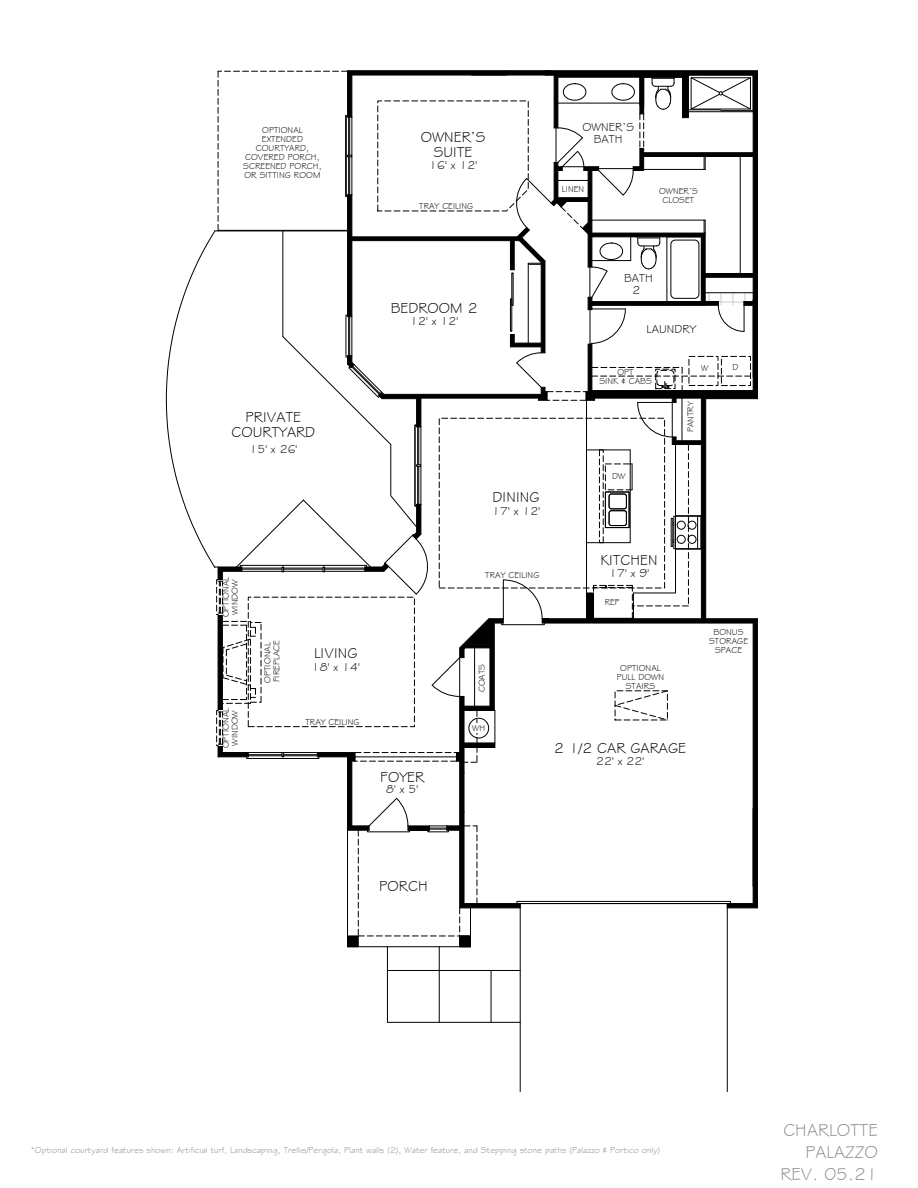
<style>
.page{position:relative;width:918px;height:1188px;background:#fff}
.page>*{position:absolute;margin:0;border:0;box-sizing:border-box;transform-origin:0 0}
.t1{font:18px/21.6px "Stylus BT";color:#8c8c8c;text-align:right}
.t2{font:15px/15px "Stylus BT";color:#000;text-align:center}
.t3{font:12px/12px "Stylus BT";color:#000;text-align:center}
.t4{font:9px/9px "Stylus BT";color:#000;text-align:center}
.t5{font:9px "Stylus BT";color:#8c8c8c}
</style>
<div class="page">
<div style="left:460px;top:936px;width:10px;height:11px;background:#000"></div>
<div style="left:348px;top:936px;width:10px;height:11px;background:#000"></div>
<div style="left:347px;top:936px;width:12px;height:11px;border:1px solid #000"></div>
<hr style="left:348px;top:70px;width:203px;height:1px;background:#000">
<hr style="left:546px;top:70px;width:211px;height:1px;background:#000">
<hr style="left:757px;top:71px;width:1px;height:328px;background:#000">
<hr style="left:757px;top:619px;width:1px;height:289px;background:#000">
<hr style="left:727px;top:908px;width:30px;height:1px;background:#000">
<hr style="left:347px;top:828px;width:1px;height:119px;background:#000">
<hr style="left:348px;top:946px;width:122px;height:1px;background:#000">
<hr style="left:439px;top:947px;width:1px;height:75px;background:#000">
<hr style="left:387px;top:970px;width:133px;height:1px;background:#000">
<hr style="left:387px;top:1022px;width:133px;height:1px;background:#000">
<hr style="left:387px;top:947px;width:1px;height:75px;background:#000">
<hr style="left:491px;top:970px;width:1px;height:52px;background:#000">
<div style="left:459px;top:936px;width:12px;height:11px;border:1px solid #000"></div>
<hr style="left:520px;top:904px;width:1px;height:187px;background:#000">
<hr style="left:727px;top:904px;width:1px;height:188px;background:#000">
<svg style="left:166px;top:71px;width:587px;height:866px"></svg>
<div style="left:346px;top:115px;width:2px;height:82px;border:1px solid #000"></div>
<p class="t4" style="left:243px;top:126px;width:80px">OPTIONAL<br>EXTENDED<br>COURTYARD,<br>COVERED PORCH,<br>SCREENED PORCH,<br>OR SITTING ROOM</p>
<h2 class="t2" style="left:421px;top:130px;width:66px">OWNER’S<br>SUITE</h2>
<h3 class="t3" style="left:429px;top:159px;width:49px">16' x 12'</h3>
<p class="t4" style="left:419px;top:201px;width:56px">TRAY CEILING</p>
<h3 class="t3" style="left:582px;top:121px;width:53px">OWNER’S<br>BATH</h3>
<p class="t4" style="left:562px;top:184px;width:24px">LINEN</p>
<p class="t4" style="left:659px;top:187px;width:40px">OWNER’S<br>CLOSET</p>
<h2 class="t2" style="left:231px;top:409px;width:85px">PRIVATE<br>COURTYARD</h2>
<h3 class="t3" style="left:249px;top:443px;width:49px">15' x 26'</h3>
<p class="t4" style="left:221px;top:617px;width:42px;text-align:left;rotate:-90deg">OPTIONAL<br>WINDOW</p>
<p class="t4" style="left:221px;top:748px;width:42px;text-align:left;rotate:-90deg">OPTIONAL<br>WINDOW</p>
<p class="t4" style="left:263px;top:683px;width:44px;text-align:left;rotate:-90deg">OPTIONAL<br>FIREPLACE</p>
<h2 class="t2" style="left:314px;top:646px;width:45px">LIVING</h2>
<h3 class="t3" style="left:312px;top:661px;width:49px">18' x 14'</h3>
<p class="t4" style="left:305px;top:717px;width:56px">TRAY CEILING</p>
<h2 class="t2" style="left:391px;top:301px;width:88px">BEDROOM 2</h2>
<h3 class="t3" style="left:410px;top:315px;width:49px">12' x 12'</h3>
<h3 class="t3" style="left:624px;top:272px;width:30px">BATH<br>2</h3>
<h3 class="t3" style="left:646px;top:323px;width:51px">LAUNDRY</h3>
<p class="t4" style="left:599px;top:367px;width:54px">OPT<br>SINK &amp; CABS</p>
<p class="t4" style="left:701px;top:364px;width:9px">W</p>
<p class="t4" style="left:732px;top:362px;width:8px">D</p>
<p class="t4" style="left:686px;top:432px;width:33px;rotate:-90deg">PANTRY</p>
<h2 class="t2" style="left:380px;top:770px;width:46px">FOYER</h2>
<h3 class="t3" style="left:386px;top:783px;width:33px">8' x 5'</h3>
<h2 class="t2" style="left:493px;top:490px;width:48px">DINING</h2>
<h3 class="t3" style="left:492px;top:505px;width:49px">17' x 12'</h3>
<p class="t4" style="left:485px;top:571px;width:56px">TRAY CEILING</p>
<p class="t4" style="left:612px;top:472px;width:15px">DW</p>
<h2 class="t2" style="left:600px;top:552px;width:59px">KITCHEN</h2>
<h3 class="t3" style="left:609px;top:567px;width:41px">17' x 9'</h3>
<p class="t4" style="left:605px;top:598px;width:16px">REF</p>
<p class="t4" style="left:477px;top:692px;width:30px;rotate:-90deg">COATS</p>
<p class="t4" style="left:472px;top:723px;width:15px">WH</p>
<p class="t4" style="left:617px;top:663px;width:49px">OPTIONAL<br>PULL DOWN<br>STAIRS</p>
<h2 class="t2" style="left:554px;top:740px;width:134px">2 1/2 CAR GARAGE</h2>
<h3 class="t3" style="left:596px;top:755px;width:49px">22' x 22'</h3>
<p class="t4" style="left:709px;top:627px;width:40px">BONUS<br>STORAGE<br>SPACE</p>
<h2 class="t2" style="left:379px;top:879px;width:50px">PORCH</h2>
<p class="t5" style="left:31px;top:1144px;width:630px">*Optional courtyard features shown: Artificial turf, Landscaping, Trellis/Pergola, Plant walls (2), Water feature, and Stepping stone paths (Palazzo &amp; Portico only)</p>
<h1 class="t1" style="left:780px;top:1120px;width:99px">CHARLOTTE<br>PALAZZO<br>REV. 05.21</h1>
</div>
